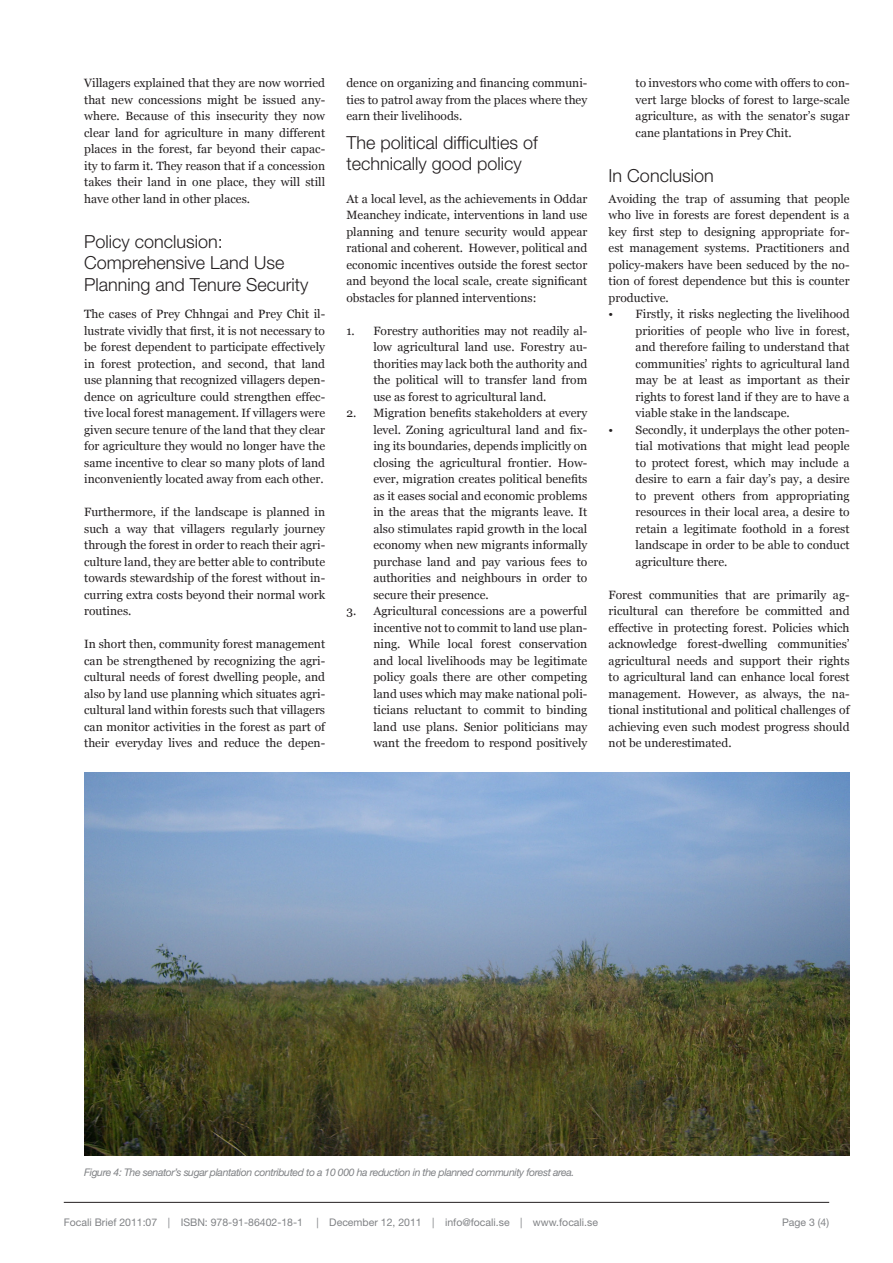
<style>
.page{position:relative;width:893px;height:1263px;background:#fff}
.page>*{position:absolute;margin:0;border:0;box-sizing:border-box;transform-origin:0 0}
.t1{font:300 18px/21.6px "Helvetica Neue LT Std";color:#231f20}
.t2{font:12px/16.5px "Georgia";color:#231f20;text-align:justify}
.photo{font:italic 10.5px "Helvetica Neue LT Std";letter-spacing:-.04em;color:#808285}
.t3{font:10.5px "Helvetica Neue LT Std";color:#808285}
</style>
<div class="page">
<hr style="left:64px;top:1202px;width:765px;height:1px;background:#231f20">
<img style="left:84px;top:773px;width:766px;height:382px">
<p class="t2" style="left:84px;top:75px;width:242px">Villagers explained that they are now worried that new concessions might be issued any&shy;where. Because of this insecurity they now clear land for agriculture in many different places in the forest, far beyond their capac&shy;ity to farm it. They reason that if a concession takes their land in one place, they will still have other land in other places.</p>
<p class="t1" style="left:84px;top:230px;width:226px">Policy conclusion:<br>Comprehensive Land Use<br>Planning and Tenure Security</p>
<p class="t2" style="left:84px;top:306px;width:242px">The cases of Prey Chhngai and Prey Chit il&shy;lustrate vividly that first, it is not necessary to be forest dependent to participate effectively in forest protection, and second, that land use planning that recognized villagers depen&shy;dence on agriculture could strengthen effec&shy;tive local forest management. If villagers were given secure tenure of the land that they clear for agriculture they would no longer have the same incentive to clear so many plots of land inconveniently located away from each other.</p>
<p class="t2" style="left:84px;top:504px;width:242px">Furthermore, if the landscape is planned in such a way that villagers regularly journey through the forest in order to reach their agri&shy;culture land, they are better able to contribute towards stewardship of the forest without in&shy;curring extra costs beyond their normal work routines.</p>
<p class="t2" style="left:84px;top:636px;width:242px">In short then, community forest management can be strengthened by recognizing the agri&shy;cultural needs of forest dwelling people, and also by land use planning which situates agri&shy;cultural land within forests such that villagers can monitor activities in the forest as part of their everyday lives and reduce the depen-</p>
<p class="t2" style="left:346px;top:75px;width:242px">dence on organizing and financing communi&shy;ties to patrol away from the places where they earn their livelihoods.</p>
<p class="t1" style="left:346px;top:131px;width:193px">The political difficulties of technically good policy</p>
<p class="t2" style="left:346px;top:190px;width:242px">At a local level, as the achievements in Oddar Meanchey indicate, interventions in land use planning and tenure security would appear rational and coherent. However, political and economic incentives outside the forest sector and beyond the local scale, create significant obstacles for planned interventions:</p>
<p class="t2" style="left:373px;top:322px;width:215px;text-indent:-27px">1. Forestry authorities may not readily al&shy;low agricultural land use. Forestry au&shy;thorities may lack both the authority and the political will to transfer land from use as forest to agricultural land.</p>
<p class="t2" style="left:373px;top:405px;width:215px;text-indent:-27px">2. Migration benefits stakeholders at every level. Zoning agricultural land and fix&shy;ing its boundaries, depends implicitly on closing the agricultural frontier. How&shy;ever, migration creates political benefits as it eases social and economic problems in the areas that the migrants leave. It also stimulates rapid growth in the local economy when new migrants informally purchase land and pay various fees to authorities and neighbours in order to secure their presence.</p>
<p class="t2" style="left:373px;top:603px;width:215px;text-indent:-27px">3. Agricultural concessions are a powerful incentive not to commit to land use plan&shy;ning. While local forest conservation and local livelihoods may be legitimate policy goals there are other competing land uses which may make national poli&shy;ticians reluctant to commit to binding land use plans. Senior politicians may want the freedom to respond positively</p>
<p class="t2" style="left:636px;top:75px;width:215px">to investors who come with offers to con&shy;vert large blocks of forest to large-scale agriculture, as with the senator’s sugar cane plantations in Prey Chit.</p>
<p class="t1" style="left:609px;top:164px;width:107px">In Conclusion</p>
<p class="t2" style="left:609px;top:190px;width:242px">Avoiding the trap of assuming that people who live in forests are forest dependent is a key first step to designing appropriate for&shy;est management systems. Practitioners and policy-makers have been seduced by the no&shy;tion of forest dependence but this is counter productive.</p>
<p class="t2" style="left:636px;top:306px;width:215px;text-indent:-27px">• Firstly, it risks neglecting the livelihood priorities of people who live in forest, and therefore failing to understand that communities’ rights to agricultural land may be at least as important as their rights to forest land if they are to have a viable stake in the landscape.</p>
<p class="t2" style="left:636px;top:421px;width:215px;text-indent:-27px">• Secondly, it underplays the other poten&shy;tial motivations that might lead people to protect forest, which may include a desire to earn a fair day’s pay, a desire to prevent others from appropriating resources in their local area, a desire to retain a legitimate foothold in a forest landscape in order to be able to conduct agriculture there.</p>
<p class="t2" style="left:609px;top:586px;width:242px">Forest communities that are primarily ag&shy;ricultural can therefore be committed and effective in protecting forest. Policies which acknowledge forest-dwelling communities’ agricultural needs and support their rights to agricultural land can enhance local forest management. However, as always, the na&shy;tional institutional and political challenges of achieving even such modest progress should not be underestimated.</p>
<p class="photo" style="left:84px;top:1166px;width:492px">Figure 4: The senator’s sugar plantation contributed to a 10 000 ha reduction in the planned community forest area.</p>
<p class="t3" style="left:64px;top:1216px;width:241px">Focali Brief 2011:07 | ISBN: 978-91-86402-18-1</p>
<p class="t3" style="left:316px;top:1216px;width:283px">| December 12, 2011 | info@focali.se | www.focali.se</p>
<p class="t3" style="left:782px;top:1216px;width:49px">Page 3 (4)</p>
</div>
